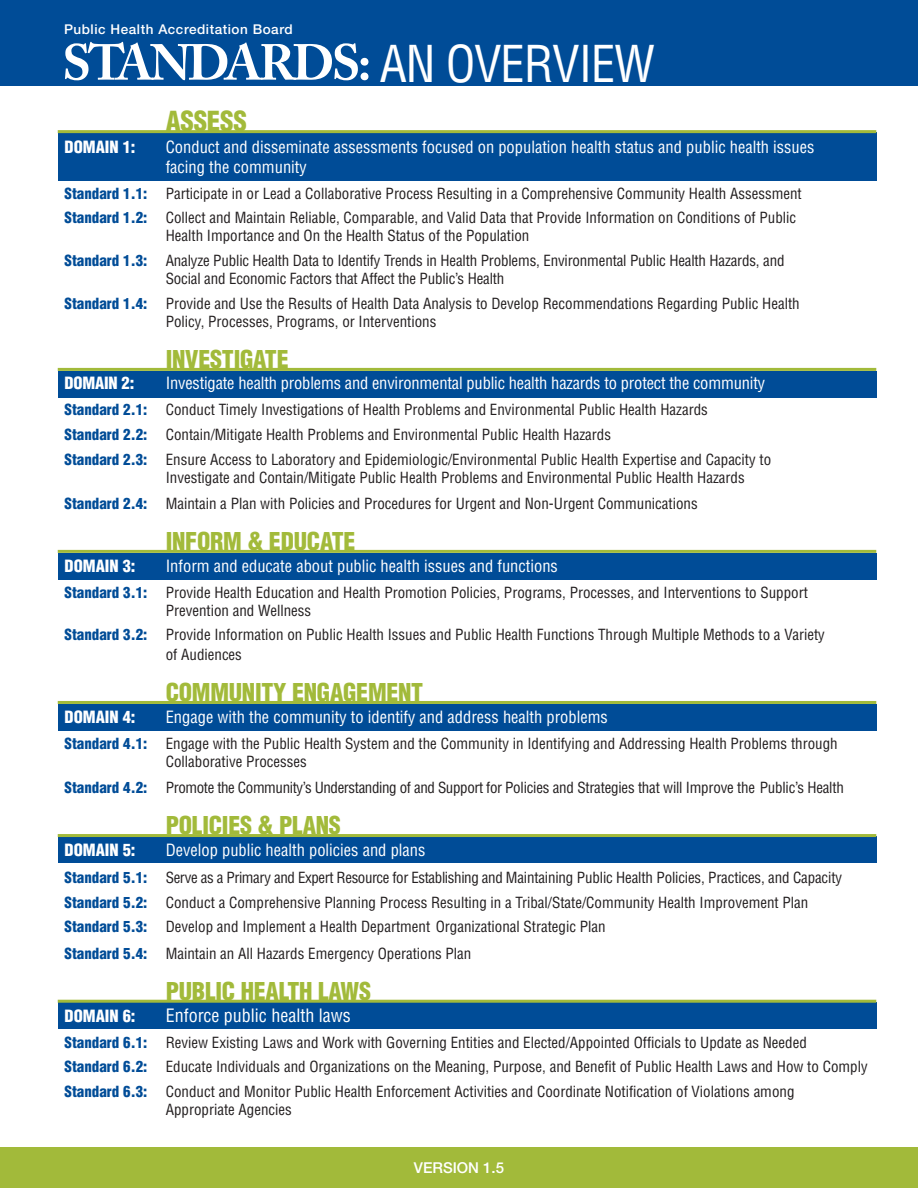
<style>
.page{position:relative;width:918px;height:1188px;background:#fff}
.page>*{position:absolute;margin:0;border:0;box-sizing:border-box;transform-origin:0 0}
.t1{font:700 50.1px "Adobe Caslon Pro";letter-spacing:-.06em;color:#fff}
.t2{font:condensed 49.5px "Helvetica";letter-spacing:-.02em;color:#fff}
.t3{font:900 condensed 27px "Helvetica";letter-spacing:-.01em;color:#a2ba3a}
.t4{font:900 condensed 24px "Helvetica";letter-spacing:-.01em;color:#a2ba3a}
.t5{font:condensed 18px "Helvetica";color:#fff}
.t6{font:condensed 16.5px/19.8px "Helvetica";color:#fff}
.t7{font:900 condensed 16.5px "Helvetica";color:#fff}
.t8{font:condensed 15px/18px "Helvetica";color:#231f20}
.t9{font:500 15px "Helvetica Neue LT Std";color:#fff}
.t10{font:500 13.5px "Helvetica Neue LT Std";letter-spacing:.04em;color:#fff}
.s1{font-weight:900;color:#004c97}
</style>
<div class="page">
<div style="left:0;top:1147px;width:918px;height:41px;background:#a2ba3a"></div>
<div style="left:58px;top:704px;width:818px;height:27px;background:#004c97"></div>
<div style="left:58px;top:553px;width:818px;height:27px;background:#004c97"></div>
<div style="left:58px;top:371px;width:818px;height:27px;background:#004c97"></div>
<div style="left:58px;top:132px;width:818px;height:49px;background:#004c97"></div>
<div style="left:0;top:0;width:918px;height:86px;background:#004c97"></div>
<div style="left:58px;top:836px;width:818px;height:27px;background:#004c97"></div>
<div style="left:58px;top:1002px;width:818px;height:27px;background:#004c97"></div>
<hr style="left:58px;top:130px;width:818px;height:3px;background:#a2ba3a">
<hr style="left:58px;top:368px;width:818px;height:3px;background:#a2ba3a">
<hr style="left:58px;top:550px;width:818px;height:3px;background:#a2ba3a">
<hr style="left:58px;top:701px;width:818px;height:3px;background:#a2ba3a">
<hr style="left:58px;top:834px;width:818px;height:3px;background:#a2ba3a">
<hr style="left:58px;top:1000px;width:818px;height:3px;background:#a2ba3a">
<p class="t10" style="left:64px;top:21px;width:230px">Public Health Accreditation Board</p>
<p class="t1" style="left:62px;top:33px;width:311px">STANDARDS:</p>
<p class="t2" style="left:380px;top:33px;width:277px">AN OVERVIEW</p>
<p class="t3" style="left:166px;top:104px;width:83px">ASSESS</p>
<p class="t7" style="left:64px;top:136px;width:73px">DOMAIN 1:</p>
<p class="t6" style="left:166px;top:137px;width:650px">Conduct and disseminate assessments focused on population health status and public health issues facing the community</p>
<p class="t8" style="left:64px;top:184px;width:739px"><span class="s1">Standard 1.1:</span> Participate in or Lead a Collaborative Process Resulting in a Comprehensive Community Health Assessment</p>
<p class="t8" style="left:166px;top:209px;width:632px;text-indent:-101px"><span class="s1">Standard 1.2:</span> Collect and Maintain Reliable, Comparable, and Valid Data that Provide Information on Conditions of Public<br>Health Importance and On the Health Status of the Population</p>
<p class="t8" style="left:166px;top:252px;width:620px;text-indent:-101px"><span class="s1">Standard 1.3:</span> Analyze Public Health Data to Identify Trends in Health Problems, Environmental Public Health Hazards, and<br>Social and Economic Factors that Affect the Public’s Health</p>
<p class="t8" style="left:166px;top:294px;width:635px;text-indent:-101px"><span class="s1">Standard 1.4:</span> Provide and Use the Results of Health Data Analysis to Develop Recommendations Regarding Public Health<br>Policy, Processes, Programs, or Interventions</p>
<p class="t4" style="left:166px;top:344px;width:124px">INVESTIGATE</p>
<p class="t7" style="left:64px;top:373px;width:71px">DOMAIN 2:</p>
<p class="t6" style="left:166px;top:373px;width:601px">Investigate health problems and environmental public health hazards to protect the community</p>
<p class="t8" style="left:64px;top:401px;width:645px"><span class="s1">Standard 2.1:</span> Conduct Timely Investigations of Health Problems and Environmental Public Health Hazards</p>
<p class="t8" style="left:64px;top:425px;width:548px"><span class="s1">Standard 2.2:</span> Contain/Mitigate Health Problems and Environmental Public Health Hazards</p>
<p class="t8" style="left:166px;top:450px;width:607px;text-indent:-101px"><span class="s1">Standard 2.3:</span> Ensure Access to Laboratory and Epidemiologic/Environmental Public Health Expertise and Capacity to<br>Investigate and Contain/Mitigate Public Health Problems and Environmental Public Health Hazards</p>
<p class="t8" style="left:64px;top:494px;width:635px"><span class="s1">Standard 2.4:</span> Maintain a Plan with Policies and Procedures for Urgent and Non-Urgent Communications</p>
<p class="t4" style="left:166px;top:526px;width:191px">INFORM &amp; EDUCATE</p>
<p class="t7" style="left:64px;top:555px;width:73px">DOMAIN 3:</p>
<p class="t6" style="left:166px;top:556px;width:394px">Inform and educate about public health issues and functions</p>
<p class="t8" style="left:166px;top:583px;width:644px;text-indent:-101px"><span class="s1">Standard 3.1:</span> Provide Health Education and Health Promotion Policies, Programs, Processes, and Interventions to Support<br>Prevention and Wellness</p>
<p class="t8" style="left:166px;top:625px;width:661px;line-height:19.5px;text-indent:-101px"><span class="s1">Standard 3.2:</span> Provide Information on Public Health Issues and Public Health Functions Through Multiple Methods to a Variety of Audiences</p>
<p class="t4" style="left:166px;top:677px;width:259px">COMMUNITY ENGAGEMENT</p>
<p class="t7" style="left:64px;top:706px;width:73px">DOMAIN 4:</p>
<p class="t6" style="left:166px;top:707px;width:444px">Engage with the community to identify and address health problems</p>
<p class="t8" style="left:166px;top:734px;width:673px;text-indent:-101px"><span class="s1">Standard 4.1:</span> Engage with the Public Health System and the Community in Identifying and Addressing Health Problems through<br>Collaborative Processes</p>
<p class="t8" style="left:64px;top:778px;width:781px"><span class="s1">Standard 4.2:</span> Promote the Community’s Understanding of and Support for Policies and Strategies that will Improve the Public’s Health</p>
<p class="t4" style="left:166px;top:810px;width:177px">POLICIES &amp; PLANS</p>
<p class="t7" style="left:64px;top:840px;width:73px">DOMAIN 5:</p>
<p class="t6" style="left:166px;top:840px;width:261px">Develop public health policies and plans</p>
<p class="t8" style="left:64px;top:868px;width:779px"><span class="s1">Standard 5.1:</span> Serve as a Primary and Expert Resource for Establishing and Maintaining Public Health Policies, Practices, and Capacity</p>
<p class="t8" style="left:64px;top:893px;width:745px"><span class="s1">Standard 5.2:</span> Conduct a Comprehensive Planning Process Resulting in a Tribal/State/Community Health Improvement Plan</p>
<p class="t8" style="left:64px;top:918px;width:543px"><span class="s1">Standard 5.3:</span> Develop and Implement a Health Department Organizational Strategic Plan</p>
<p class="t8" style="left:64px;top:944px;width:408px"><span class="s1">Standard 5.4:</span> Maintain an All Hazards Emergency Operations Plan</p>
<p class="t4" style="left:166px;top:976px;width:207px">PUBLIC HEALTH LAWS</p>
<p class="t7" style="left:64px;top:1005px;width:73px">DOMAIN 6:</p>
<p class="t5" style="left:166px;top:1004px;width:187px">Enforce public health laws</p>
<p class="t8" style="left:64px;top:1033px;width:744px"><span class="s1">Standard 6.1:</span> Review Existing Laws and Work with Governing Entities and Elected/Appointed Officials to Update as Needed</p>
<p class="t8" style="left:64px;top:1058px;width:805px"><span class="s1">Standard 6.2:</span> Educate Individuals and Organizations on the Meaning, Purpose, and Benefit of Public Health Laws and How to Comply</p>
<p class="t8" style="left:166px;top:1082px;width:630px;text-indent:-101px"><span class="s1">Standard 6.3:</span> Conduct and Monitor Public Health Enforcement Activities and Coordinate Notification of Violations among<br>Appropriate Agencies</p>
<p class="t9" style="left:414px;top:1159px;width:92px">VERSION 1.5</p>
</div>
